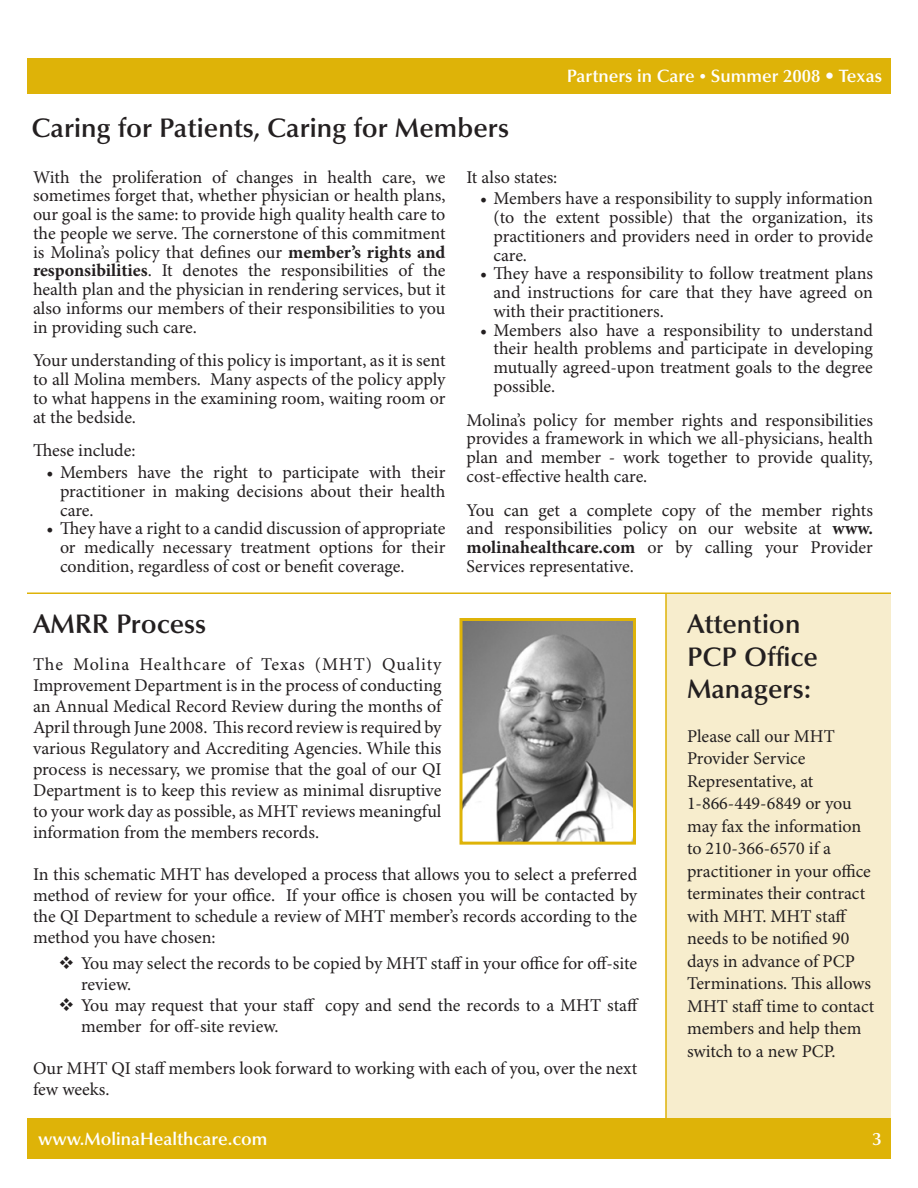
<style>
.page{position:relative;width:918px;height:1188px;background:#fff}
.page>*{position:absolute;margin:0;border:0;box-sizing:border-box;transform-origin:0 0}
.t1{font:600 27px/32.4px "Optima LT Std";color:#231f20}
.t2{font:18px/18.8px "Minion Pro";color:#231f20;text-align:justify}
.t3{font:600 18px "Optima LT Std";color:#fff}
.s1{font-size:13.5px}
.s2{font-weight:700}
</style>
<div class="page">
<div style="left:666px;top:593px;width:225px;height:529px;background:#f7edcd"></div>
<div style="left:27px;top:58px;width:864px;height:36px;background:#deb308"></div>
<div style="left:27px;top:1119px;width:864px;height:40px;background:#deb308"></div>
<hr style="left:27px;top:592px;width:864px;height:2px;background:#deb308">
<hr style="left:665px;top:594px;width:2px;height:525px;background:#deb308">
<img style="left:464px;top:622px;width:168px;height:219px">
<div style="left:460px;top:618px;width:176px;height:227px;border:3px solid #deb308"></div>
<p class="t3" style="left:567px;top:66px;width:317px">Partners in Care <span class="s1">•</span> Summer 2008 • Texas</p>
<p class="t1" style="left:32px;top:112px;width:479px">Caring for Patients, Caring for Members</p>
<p class="t2" style="left:33px;top:168px;width:414px">With the proliferation of changes in health care, we sometimes forget that, whether physician or health plans, our goal is the same: to provide high quality health care to the people we serve. The cornerstone of this commitment is Molina’s policy that defines our <span class="s2">member’s rights and responsibilities</span>. It denotes the responsibilities of the health plan and the physician in rendering services, but it also informs our members of their responsibilities to you in providing such care.</p>
<p class="t2" style="left:33px;top:352px;width:414px">Your understanding of this policy is important, as it is sent to all Molina members. Many aspects of the policy apply to what happens in the examining room, waiting room or at the bedside.</p>
<p class="t2" style="left:33px;top:442px;width:104px">These include:</p>
<p class="t2" style="left:60px;top:464px;width:387px;text-indent:-14px">• Members have the right to participate with their practitioner in making decisions about their health care.</p>
<p class="t2" style="left:60px;top:520px;width:387px;text-indent:-14px">• They have a right to a candid discussion of appropriate or medically necessary treatment options for their condition, regardless of cost or benefit coverage.</p>
<p class="t2" style="left:466px;top:168px;width:92px">It also states:</p>
<p class="t2" style="left:494px;top:190px;width:381px;text-indent:-14px">• Members have a responsibility to supply information (to the extent possible) that the organization, its practitioners and providers need in order to provide care.</p>
<p class="t2" style="left:494px;top:265px;width:381px;text-indent:-14px">• They have a responsibility to follow treatment plans and instructions for care that they have agreed on with their practitioners.</p>
<p class="t2" style="left:494px;top:321px;width:381px;text-indent:-14px">• Members also have a responsibility to understand their health problems and participate in developing mutually agreed-upon treatment goals to the degree possible.</p>
<p class="t2" style="left:466px;top:411px;width:408px">Molina’s policy for member rights and responsibilities provides a framework in which we all-physicians, health plan and member - work together to provide quality, cost-effective health care.</p>
<p class="t2" style="left:466px;top:501px;width:408px">You can get a complete copy of the member rights and responsibilities policy on our website at <span class="s2">www. molinahealthcare.com</span> or by calling your Provider Services representative.</p>
<p class="t1" style="left:33px;top:608px;width:175px">AMRR Process</p>
<p class="t2" style="left:33px;top:655px;width:410px;line-height:21px">The Molina Healthcare of Texas (MHT) Quality Improvement Department is in the process of conducting an Annual Medical Record Review during the months of April through June 2008. This record review is required by various Regulatory and Accrediting Agencies. While this process is necessary, we promise that the goal of our QI Department is to keep this review as minimal disruptive to your work day as possible, as MHT reviews meaningful information from the members records.</p>
<p class="t2" style="left:33px;top:865px;width:606px;line-height:21px">In this schematic MHT has developed a process that allows you to select a preferred method of review for your office. If your office is chosen you will be contacted by the QI Department to schedule a review of MHT member’s records according to the method you have chosen:</p>
<p class="t2" style="left:81px;top:953px;width:558px;line-height:21px;text-indent:-22px">❖ You may select the records to be copied by MHT staff in your office for off-site review.</p>
<p class="t2" style="left:81px;top:995px;width:559px;line-height:21px;text-indent:-22px">❖ You may request that your staff copy and send the records to a MHT staff member for off-site review.</p>
<p class="t2" style="left:33px;top:1058px;width:606px;line-height:21px">Our MHT QI staff members look forward to working with each of you, over the next few weeks.</p>
<p class="t1" style="left:687px;top:608px;width:115px">Attention</p>
<p class="t1" style="left:687px;top:641px;width:132px">PCP Office<br>Managers:</p>
<p class="t2" style="left:687px;top:725px;width:189px;line-height:22.5px;text-align:left">Please call our MHT<br>Provider Service<br>Representative, at<br>1-866-449-6849 or you may fax the information to 210-366-6570 if a practitioner in your office terminates their contract with MHT. MHT staff needs to be notified 90 days in advance of PCP<br>Terminations. This allows<br>MHT staff time to contact members and help them switch to a new PCP.</p>
<p class="t3" style="left:38px;top:1129px;width:231px">www.MolinaHealthcare.com</p>
<p class="t3" style="left:873px;top:1129px;width:11px">3</p>
</div>
